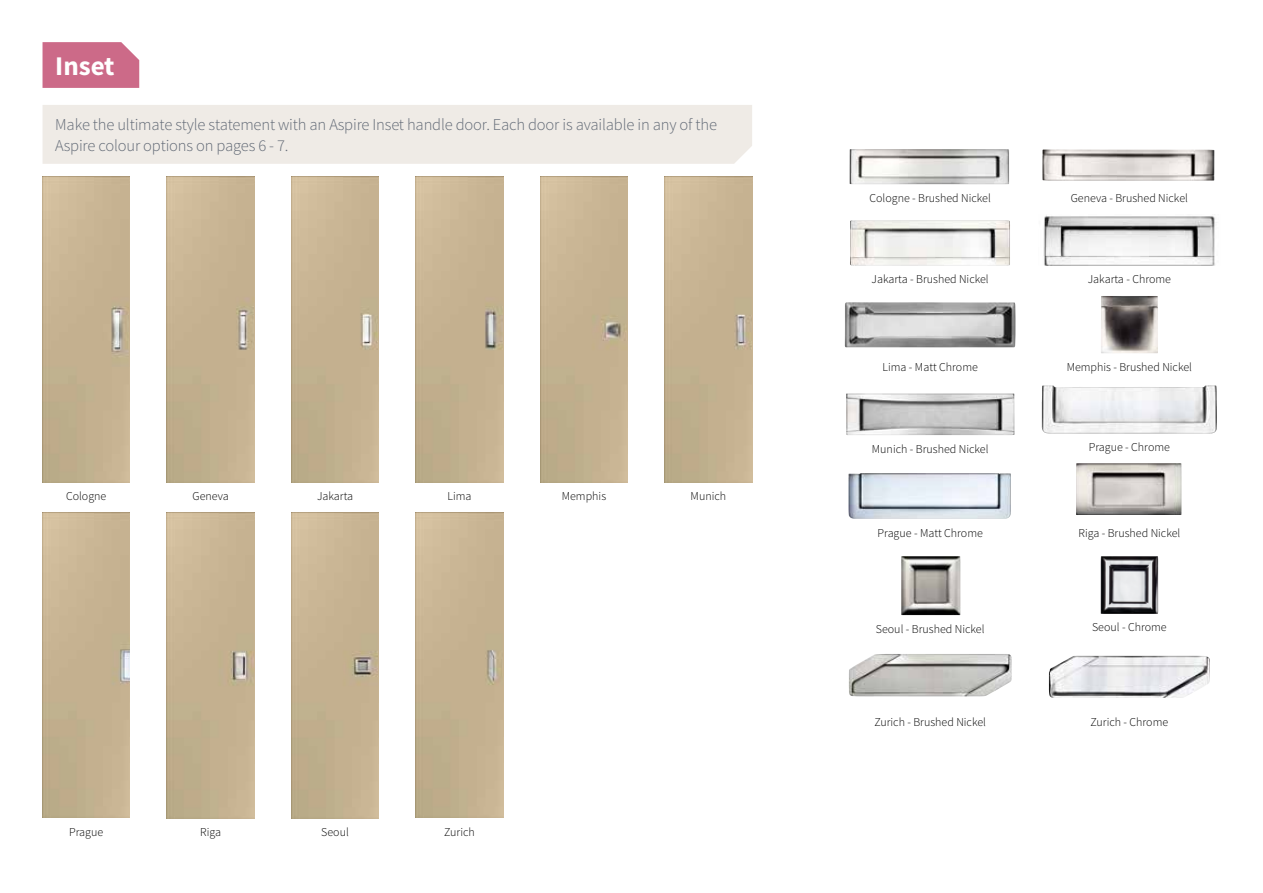
<style>
.page{position:relative;width:1263px;height:893px;background:#fff}
.page>*{position:absolute;margin:0;border:0;box-sizing:border-box;transform-origin:0 0}
.t1{font:700 27px "Source Sans Pro";color:#fff}
.t2{font:300 16.5px/21px "Source Sans Pro";letter-spacing:-.01em;color:#616975}
.t3{font:300 12px "Source Sans Pro";color:#000}
</style>
<div class="page">
<hr style="left:1262px;top:0;width:1px;height:893px;background:#ededed">
<img style="left:291px;top:512px;width:88px;height:306px">
<img style="left:43px;top:512px;width:87px;height:306px">
<img style="left:416px;top:512px;width:87px;height:306px">
<img style="left:167px;top:512px;width:87px;height:306px">
<img style="left:540px;top:177px;width:88px;height:305px">
<img style="left:43px;top:177px;width:87px;height:305px">
<img style="left:665px;top:177px;width:87px;height:305px">
<img style="left:167px;top:177px;width:87px;height:305px">
<img style="left:291px;top:177px;width:88px;height:305px">
<img style="left:416px;top:177px;width:87px;height:305px">
<svg style="left:43px;top:42px;width:96px;height:46px;background:#ce708c"></svg>
<div style="left:43px;top:105px;width:709px;height:59px;background:#efebe6"></div>
<img style="left:850px;top:149px;width:159px;height:35px">
<img style="left:1042px;top:149px;width:172px;height:32px">
<img style="left:850px;top:220px;width:160px;height:46px">
<img style="left:1043px;top:215px;width:172px;height:51px">
<img style="left:845px;top:302px;width:170px;height:45px">
<img style="left:1101px;top:296px;width:54px;height:57px">
<img style="left:846px;top:393px;width:168px;height:42px">
<img style="left:1042px;top:385px;width:172px;height:47px">
<img style="left:848px;top:473px;width:163px;height:46px">
<img style="left:1076px;top:463px;width:106px;height:52px">
<img style="left:901px;top:556px;width:59px;height:59px">
<img style="left:1100px;top:556px;width:58px;height:58px">
<img style="left:853px;top:654px;width:32px;height:13px">
<img style="left:1049px;top:656px;width:127px;height:42px">
<h1 class="t1" style="left:55px;top:49px;width:61px">Inset</h1>
<h2 class="t2" style="left:55px;top:114px;width:663px">Make the ultimate style statement with an Aspire Inset handle door. Each door is available in any of the<br>Aspire colour options on pages 6 - 7.</h2>
<p class="t3" style="left:66px;top:488px;width:42px">Cologne</p>
<p class="t3" style="left:193px;top:488px;width:38px">Geneva</p>
<p class="t3" style="left:317px;top:488px;width:38px">Jakarta</p>
<p class="t3" style="left:447px;top:488px;width:25px">Lima</p>
<p class="t3" style="left:562px;top:488px;width:46px">Memphis</p>
<p class="t3" style="left:691px;top:488px;width:37px">Munich</p>
<p class="t3" style="left:69px;top:824px;width:36px">Prague</p>
<p class="t3" style="left:200px;top:824px;width:23px">Riga</p>
<p class="t3" style="left:321px;top:824px;width:29px">Seoul</p>
<p class="t3" style="left:444px;top:824px;width:32px">Zurich</p>
<p class="t3" style="left:869px;top:190px;width:123px">Cologne - Brushed Nickel</p>
<p class="t3" style="left:1071px;top:190px;width:119px">Geneva - Brushed Nickel</p>
<p class="t3" style="left:872px;top:272px;width:119px">Jakarta - Brushed Nickel</p>
<p class="t3" style="left:1088px;top:272px;width:85px">Jakarta - Chrome</p>
<p class="t3" style="left:882px;top:360px;width:97px">Lima - Matt Chrome</p>
<p class="t3" style="left:1067px;top:360px;width:127px">Memphis - Brushed Nickel</p>
<p class="t3" style="left:872px;top:442px;width:118px">Munich - Brushed Nickel</p>
<p class="t3" style="left:1089px;top:440px;width:83px">Prague - Chrome</p>
<p class="t3" style="left:877px;top:526px;width:107px">Prague - Matt Chrome</p>
<p class="t3" style="left:1078px;top:526px;width:104px">Riga - Brushed Nickel</p>
<p class="t3" style="left:876px;top:621px;width:110px">Seoul - Brushed Nickel</p>
<p class="t3" style="left:1092px;top:620px;width:76px">Seoul - Chrome</p>
<p class="t3" style="left:874px;top:715px;width:113px">Zurich - Brushed Nickel</p>
<p class="t3" style="left:1090px;top:715px;width:79px">Zurich - Chrome</p>
</div>
